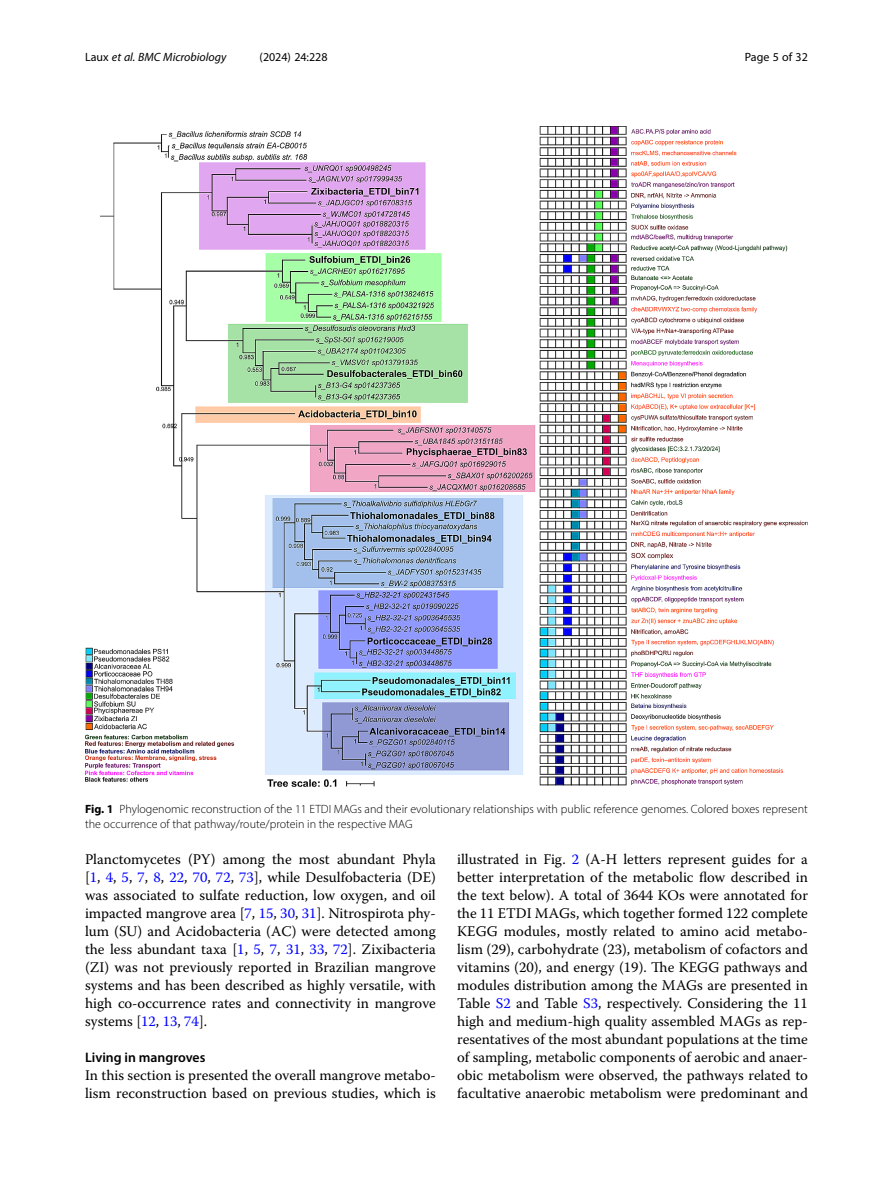
<style>
.page{position:relative;width:893px;height:1191px;background:#fff}
.page>*{position:absolute;margin:0;border:0;box-sizing:border-box;transform-origin:0 0}
.Body_Text{font:14.7px/18px "Warnock Pro";color:#000}
.Body_Text_Indent{font:14.7px/18px "Warnock Pro";color:#000;text-align:justify}
.Head_2{font:600 13.8px "Myriad Pro";color:#000}
.Figure_Caption{font:300 12px/15px "Myriad Pro";color:#000}
.t1{font:italic 12px "Myriad Pro";color:#000}
.t2{font:12px "Myriad Pro";color:#000}
.s1{font-style:normal}
.s2{font-weight:700}
.s3{color:#00f}
</style>
<div class="page">
<img style="left:85px;top:126px;width:723px;height:660px">
<p class="t1" style="left:85px;top:50px;width:143px"><span class="s1">Laux</span> et al. BMC Microbiology</p>
<p class="t2" style="left:260px;top:50px;width:70px">(2024) 24:228</p>
<p class="t2" style="left:745px;top:50px;width:65px">Page 5 of 32</p>
<p class="Figure_Caption" style="left:85px;top:801px;width:724px"><span class="s2">Fig. 1</span> Phylogenomic reconstruction of the 11 ETDI MAGs and their evolutionary relationships with public reference genomes. Colored boxes represent the occurrence of that pathway/route/protein in the respective MAG</p>
<p class="Body_Text_Indent" style="left:85px;top:850px;width:352px">Planctomycetes (PY) among the most abundant Phyla [<span class="s3">1</span>, <span class="s3">4</span>, <span class="s3">5</span>, <span class="s3">7</span>, <span class="s3">8</span>, <span class="s3">22</span>, <span class="s3">70</span>, <span class="s3">72</span>, <span class="s3">73</span>], while Desulfobacteria (DE) was associated to sulfate reduction, low oxygen, and oil impacted mangrove area [<span class="s3">7</span>, <span class="s3">15</span>, <span class="s3">30</span>, <span class="s3">31</span>]. Nitrospirota phy&shy;lum (SU) and Acidobacteria (AC) were detected among the less abundant taxa [<span class="s3">1</span>, <span class="s3">5</span>, <span class="s3">7</span>, <span class="s3">31</span>, <span class="s3">33</span>, <span class="s3">72</span>]. Zixibacteria (ZI) was not previously reported in Brazilian mangrove systems and has been described as highly versatile, with high co-occurrence rates and connectivity in mangrove systems [<span class="s3">12</span>, <span class="s3">13</span>, <span class="s3">74</span>].</p>
<p class="Head_2" style="left:85px;top:1049px;width:122px">Living in mangroves</p>
<p class="Body_Text" style="left:85px;top:1066px;width:352px">In this section is presented the overall mangrove metabo&shy;lism reconstruction based on previous studies, which is</p>
<p class="Body_Text" style="left:457px;top:850px;width:352px;text-align:justify">illustrated in Fig. <span class="s3">2</span> (A-H letters represent guides for a better interpretation of the metabolic flow described in the text below). A total of 3644 KOs were annotated for the 11 ETDI MAGs, which together formed 122 complete KEGG modules, mostly related to amino acid metabo&shy;lism (29), carbohydrate (23), metabolism of cofactors and vitamins (20), and energy (19). The KEGG pathways and modules distribution among the MAGs are presented in Table <span class="s3">S2</span> and Table <span class="s3">S3</span>, respectively. Considering the 11 high and medium-high quality assembled MAGs as rep&shy;resentatives of the most abundant populations at the time of sampling, metabolic components of aerobic and anaer&shy;obic metabolism were observed, the pathways related to facultative anaerobic metabolism were predominant and</p>
</div>
